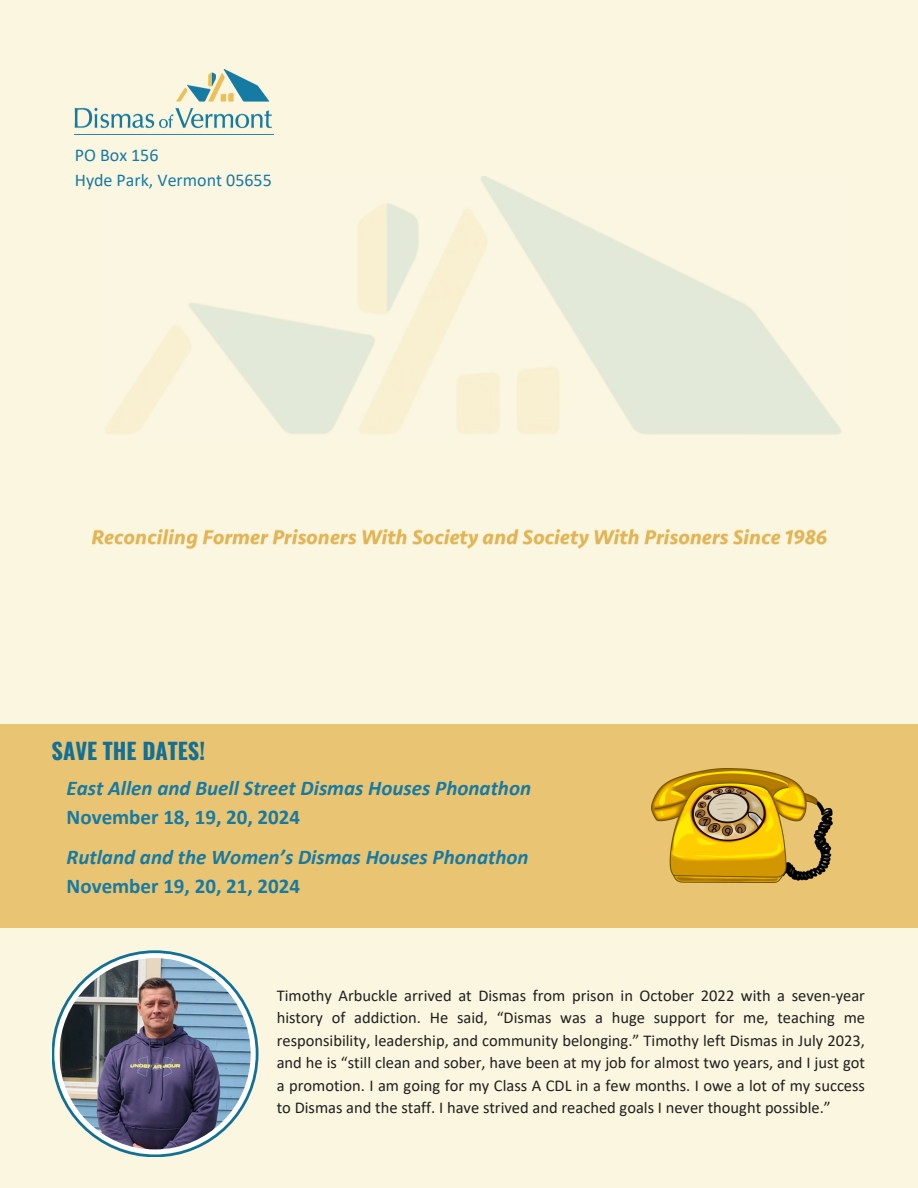
<style>
.page{position:relative;width:918px;height:1188px;background:#fbf6df}
.page>*{position:absolute;margin:0;border:0;box-sizing:border-box;transform-origin:0 0}
.t1{font:700 22.5px "Oswald";color:#137094}
.t2{font:italic 700 21px/29.4px "Calibri";color:#177aa3}
.t3{font:18px "Calibri";color:#177aa3}
.t4{font:16.5px/22.5px "Calibri";color:#1f1f1f;text-align:justify}
.s1{font-style:normal}
</style>
<div class="page">
<img style="left:75px;top:69px;width:197px;height:60px">
<img style="left:91px;top:529px;width:736px;height:20px">
<div style="left:0;top:724px;width:918px;height:203px;background:#e9c573"></div>
<svg style="left:52px;top:950px;width:207px;height:207px;background:#32829f"></svg>
<svg style="left:54px;top:953px;width:202px;height:201px;background:#f2f6f8"></svg>
<img style="left:59px;top:958px;width:192px;height:191px;border-radius:50%">
<img style="left:651px;top:768px;width:182px;height:115px">
<h1 class="t3" style="left:75px;top:148px;width:85px">PO Box 156</h1>
<h2 class="t3" style="left:75px;top:173px;width:199px">Hyde Park, Vermont 05655</h2>
<p class="t1" style="left:52px;top:734px;width:155px">SAVE THE DATES!</p>
<p class="t2" style="left:67px;top:775px;width:466px">East Allen and Buell Street Dismas Houses Phonathon<br><span class="s1">November 18, 19, 20, 2024</span></p>
<p class="t2" style="left:67px;top:844px;width:463px">Rutland and the Women’s Dismas Houses Phonathon<br><span class="s1">November 19, 20, 21, 2024</span></p>
<h2 class="t4" style="left:277px;top:986px;width:590px">Timothy Arbuckle arrived at Dismas from prison in October 2022 with a seven-year history of addiction. He said, “Dismas was a huge support for me, teaching me responsibility, leadership, and community belonging.” Timothy left Dismas in July 2023, and he is “still clean and sober, have been at my job for almost two years, and I just got a promotion. I am going for my Class A CDL in a few months. I owe a lot of my success to Dismas and the staff. I have strived and reached goals I never thought possible.”</h2>
</div>
